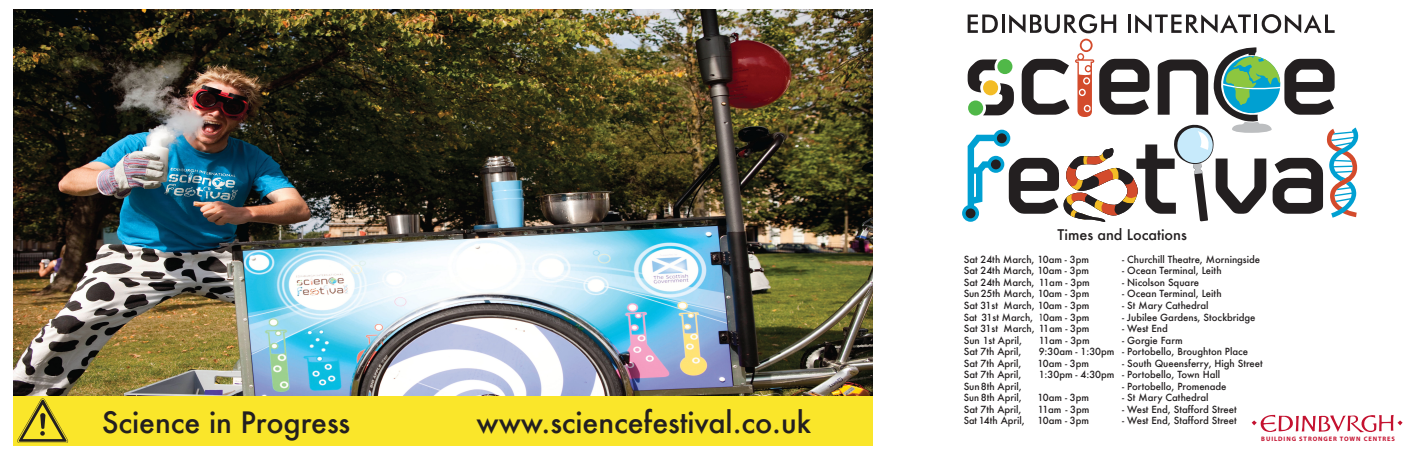
<style>
.page{position:relative;width:1418px;height:454px;background:#fff}
.page>*{position:absolute;margin:0;border:0;box-sizing:border-box;transform-origin:0 0}
.t1{font:500 28.8px "Futura";letter-spacing:-.005em;color:#231f20}
.t2{font:500 14.4px "Futura";letter-spacing:-.005em;color:#231f20}
.t3{font:500 9.6px "Futura";letter-spacing:-.005em;color:#231f20}
.t4{font:500 9.6px "Futura";letter-spacing:-.005em;color:#231f20;scale:.95 1}
.t5{font:700 6.42px "Myriad";letter-spacing:.14em;color:#c41230}
</style>
<div class="page">
<img style="left:13px;top:9px;width:860px;height:387px">
<hr style="left:1127px;top:15px;width:3px;height:18px;background:#231f20">
<hr style="left:1254px;top:15px;width:3px;height:18px;background:#231f20">
<svg style="left:1135px;top:15px;width:115px;height:18px"></svg>
<svg style="left:1261px;top:14px;width:73px;height:19px"></svg>
<svg style="left:967px;top:15px;width:30px;height:18px"></svg>
<hr style="left:1001px;top:15px;width:3px;height:18px;background:#231f20">
<svg style="left:1009px;top:14px;width:107px;height:19px"></svg>
<svg style="left:962px;top:39px;width:397px;height:183px"></svg>
<svg style="left:990px;top:159px;width:10px;height:10px"></svg>
<div style="left:965px;top:208px;width:10px;height:10px;background:#231f20;border-radius:50%"></div>
<div style="left:996px;top:133px;width:10px;height:10px;background:#231f20;border-radius:50%"></div>
<div style="left:13px;top:396px;width:860px;height:49px;background:#fae62a"></div>
<hr style="left:19px;top:442px;width:47px;height:1px;background:#231f20">
<svg style="left:17px;top:398px;width:51px;height:44px"></svg>
<svg style="left:1251px;top:414px;width:151px;height:18px"></svg>
<h1 class="t1" style="left:102px;top:403px;width:250px">Science in Progress</h1>
<h1 class="t1" style="left:476px;top:403px;width:336px">www.sciencefestival.co.uk</h1>
<h2 class="t2" style="left:1057px;top:224px;width:131px">Times and Locations</h2>
<p class="t3" style="left:963px;top:252px;width:127px">Sat 24th March, 10am - 3pm</p>
<p class="t3" style="left:1122px;top:252px;width:139px">- Churchill Theatre, Morningside</p>
<p class="t3" style="left:963px;top:264px;width:127px">Sat 24th March, 10am - 3pm</p>
<p class="t3" style="left:1122px;top:264px;width:101px">- Ocean Terminal, Leith</p>
<p class="t3" style="left:963px;top:275px;width:127px">Sat 24th March, 11am - 3pm</p>
<p class="t3" style="left:1122px;top:275px;width:78px">- Nicolson Square</p>
<p class="t3" style="left:963px;top:287px;width:127px">Sun25th March, 10am - 3pm</p>
<p class="t3" style="left:1122px;top:287px;width:101px">- Ocean Terminal, Leith</p>
<p class="t3" style="left:963px;top:299px;width:127px">Sat 31st March, 10am - 3pm</p>
<p class="t3" style="left:1122px;top:299px;width:88px">- St Mary Cathedral</p>
<p class="t4" style="left:963px;top:310px;width:134px">Sat 31st March, 10am - 3pm</p>
<p class="t3" style="left:1122px;top:310px;width:135px">- Jubilee Gardens, Stockbridge</p>
<p class="t3" style="left:963px;top:322px;width:127px">Sat 31st March, 11am - 3pm</p>
<p class="t3" style="left:1122px;top:322px;width:47px">- West End</p>
<p class="t3" style="left:963px;top:333px;width:60px">Sun 1st April,</p>
<p class="t3" style="left:1038px;top:333px;width:52px">11am - 3pm</p>
<p class="t3" style="left:1122px;top:333px;width:62px">- Gorgie Farm</p>
<p class="t3" style="left:963px;top:345px;width:59px">Sat 7th April,</p>
<p class="t3" style="left:1038px;top:345px;width:211px">9:30am - 1:30pm - Portobello, Broughton Place</p>
<p class="t3" style="left:963px;top:356px;width:59px">Sat 7th April,</p>
<p class="t3" style="left:1037px;top:356px;width:53px">10am - 3pm</p>
<p class="t3" style="left:1122px;top:356px;width:142px">- South Queensferry, High Street</p>
<p class="t3" style="left:963px;top:368px;width:59px">Sat 7th April,</p>
<p class="t3" style="left:1038px;top:368px;width:183px">1:30pm - 4:30pm - Portobello, Town Hall</p>
<p class="t3" style="left:963px;top:379px;width:59px">Sun8th April,</p>
<p class="t3" style="left:1122px;top:379px;width:106px">- Portobello, Promenade</p>
<p class="t4" style="left:963px;top:391px;width:63px">Sun 8th April,</p>
<p class="t3" style="left:1037px;top:391px;width:53px">10am - 3pm</p>
<p class="t3" style="left:1122px;top:391px;width:88px">- St Mary Cathedral</p>
<p class="t3" style="left:963px;top:402px;width:59px">Sat 7th April,</p>
<p class="t3" style="left:1037px;top:402px;width:53px">11am - 3pm</p>
<p class="t3" style="left:1122px;top:402px;width:116px">- West End, Stafford Street</p>
<p class="t4" style="left:963px;top:414px;width:66px">Sat 14th April,</p>
<p class="t3" style="left:1037px;top:414px;width:53px">10am - 3pm</p>
<p class="t3" style="left:1122px;top:414px;width:116px">- West End, Stafford Street</p>
<p class="t5" style="left:1261px;top:436px;width:135px">BUILDING STRONGER TOWN CENTRES</p>
</div>
